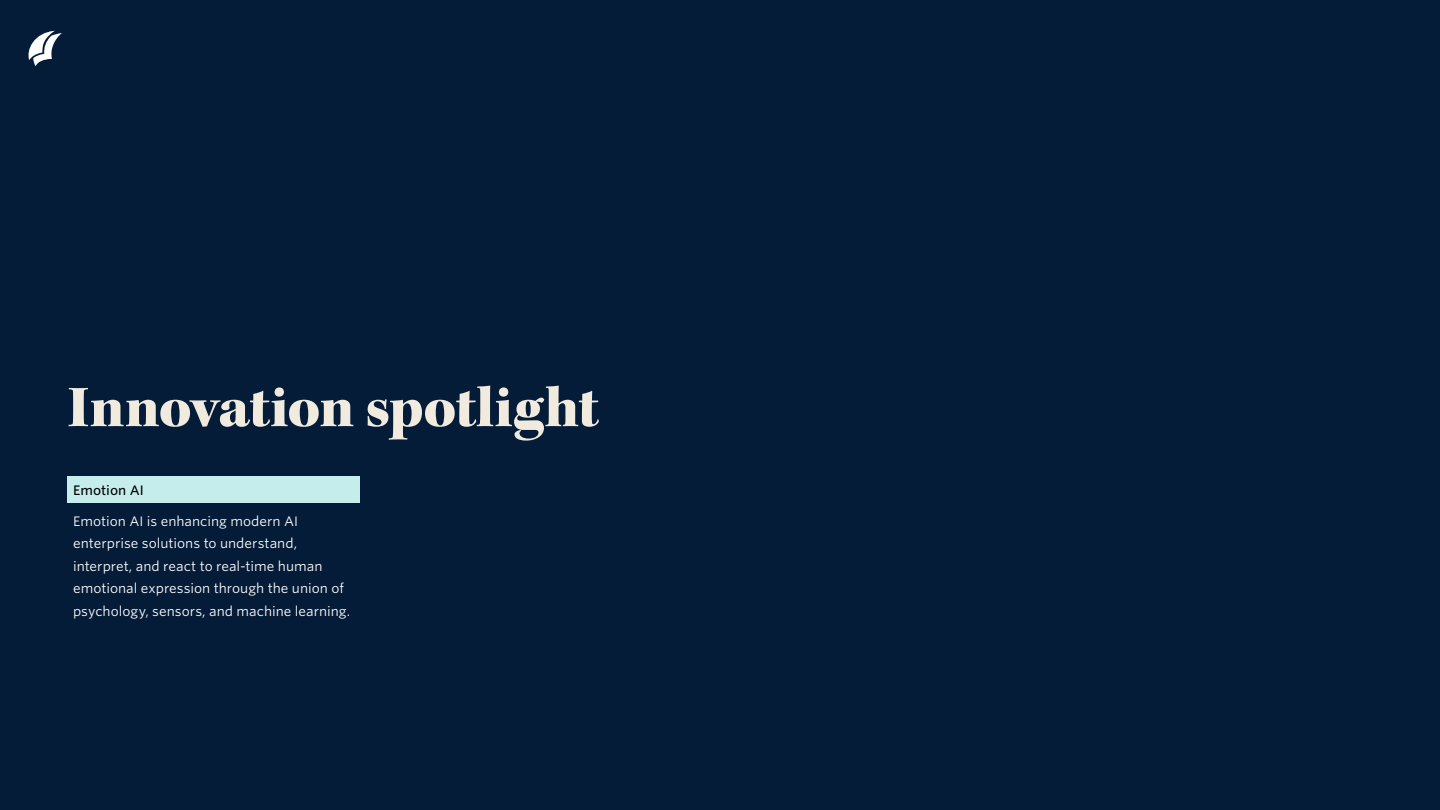
<style>
.page{position:relative;width:1440px;height:810px;background:#051c38}
.page>*{position:absolute;margin:0;border:0;box-sizing:border-box;transform-origin:0 0}
.ETR_H1{font:60px "Kepler Std Black Subh";letter-spacing:-.005em;color:#f0ebde}
.ETR_Body_copy{font:13.12px/22.5px "Whitney S Sm";color:#fff}
.ETR_Body_copy-2{font:500 13.12px "Whitney S Sm";color:#000}
</style>
<div class="page">
<svg style="left:28px;top:31px;width:34px;height:35px"></svg>
<div style="left:68px;top:476px;width:292px;height:27px;background:#c4edeb"></div>
<p class="ETR_H1" style="left:68px;top:373px;width:533px">Innovation spotlight</p>
<p class="ETR_Body_copy-2" style="left:73px;top:481px;width:72px">Emotion AI</p>
<p class="ETR_Body_copy" style="left:73px;top:510px;width:279px">Emotion AI is enhancing modern AI enterprise solutions to understand, interpret, and react to real-time human emotional expression through the union of psychology, sensors, and machine learning.</p>
</div>
